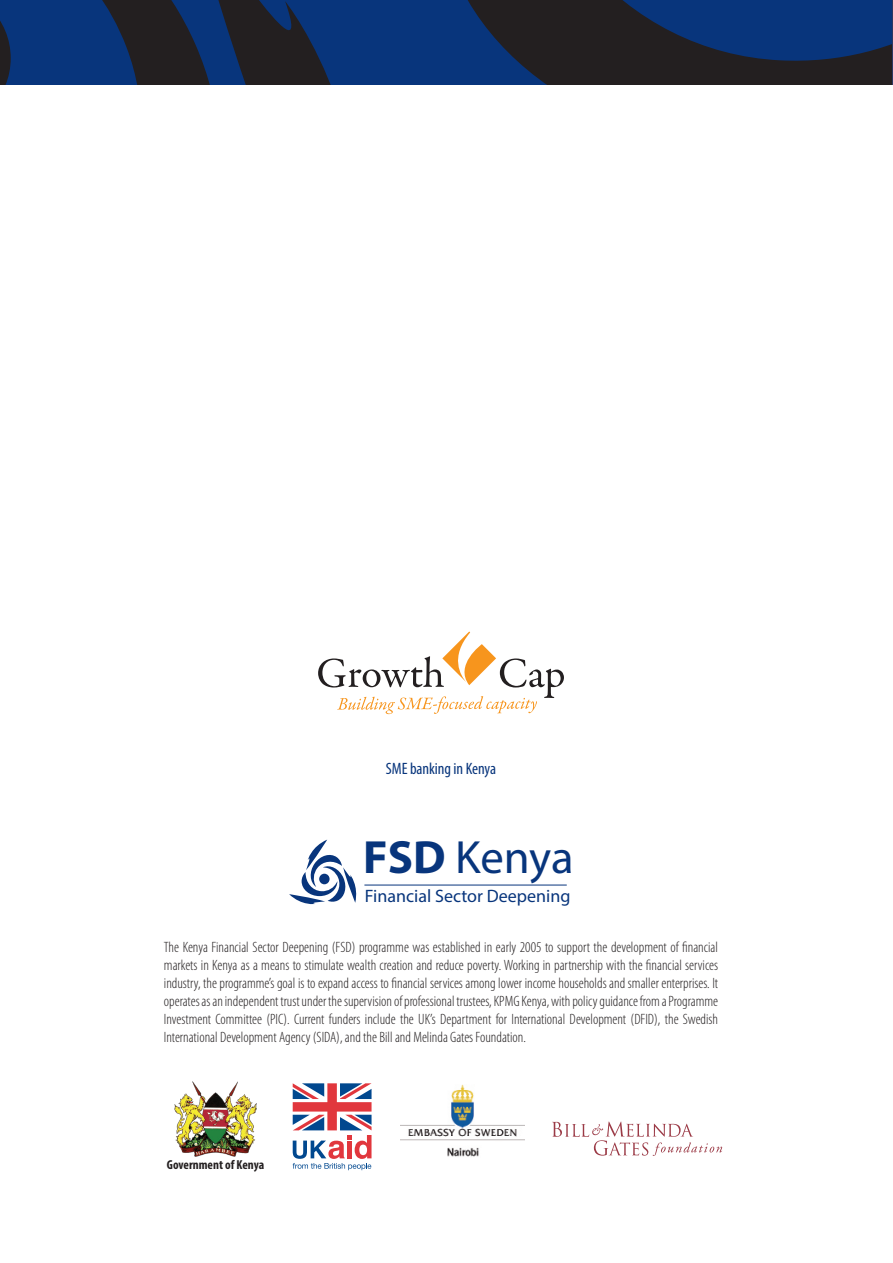
<style>
.page{position:relative;width:893px;height:1263px;background:#fff}
.page>*{position:absolute;margin:0;border:0;box-sizing:border-box;transform-origin:0 0}
.t1{font:46.8px "Myriad Pro";color:#08357c}
.t2{font:18px "Myriad Pro";color:#08357c}
.t3{font:condensed 16.5px "Myriad Pro";letter-spacing:-.005em;color:#08357c}
.t4{font:300 condensed 15px/18px "Myriad Pro";color:#231f20;text-align:justify}
.t5{font:700 condensed 13.05px "Myriad Pro";color:#231f20}
.s1{font-weight:700}
</style>
<div class="page">
<div style="left:0;top:0;width:893px;height:85px;background:#08357c"></div>
<svg style="left:0;top:0;width:331px;height:85px"></svg>
<svg style="left:468px;top:0;width:424px;height:85px"></svg>
<hr style="left:892px;top:0;width:1px;height:85px;background:#2c3862">
<svg style="left:289px;top:840px;width:68px;height:65px"></svg>
<hr style="left:364px;top:884px;width:203px;height:1px;background:#08357c">
<img style="left:400px;top:1084px;width:124px;height:73px">
<img style="left:175px;top:1082px;width:81px;height:74px">
<svg style="left:552px;top:1121px;width:170px;height:35px"></svg>
<svg style="left:293px;top:1083px;width:79px;height:87px"></svg>
<svg style="left:318px;top:631px;width:246px;height:83px"></svg>
<p class="t3" style="left:386px;top:758px;width:112px">SME banking in Kenya</p>
<h1 class="t1" style="left:363px;top:828px;width:212px"><span class="s1">FSD</span> Kenya</h1>
<p class="t2" style="left:365px;top:885px;width:207px">Financial Sector Deepening</p>
<p class="t4" style="left:164px;top:939px;width:556px">The Kenya Financial Sector Deepening (FSD) programme was established in early 2005 to support the development of financial markets in Kenya as a means to stimulate wealth creation and reduce poverty. Working in partnership with the financial services industry, the programme’s goal is to expand access to financial services among lower income households and smaller enterprises. It operates as an independent trust under the supervision of professional trustees, KPMG Kenya, with policy guidance from a Programme Investment Committee (PIC). Current funders include the UK’s Department for International Development (DFID), the Swedish International Development Agency (SIDA), and the Bill and Melinda Gates Foundation.</p>
<p class="t5" style="left:167px;top:1156px;width:99px">Government of Kenya</p>
</div>
